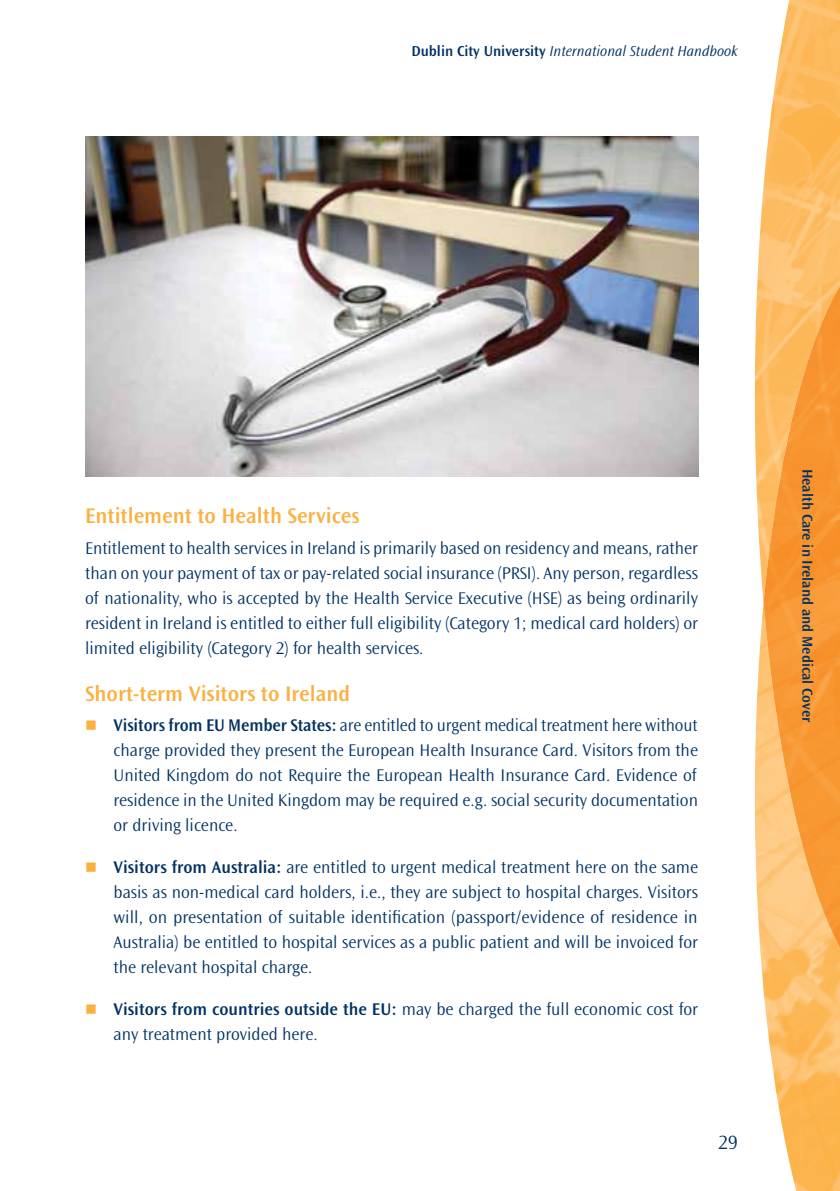
<style>
.page{position:relative;width:840px;height:1191px;background:#fff}
.page>*{position:absolute;margin:0;border:0;box-sizing:border-box;transform-origin:0 0}
.t1{font:600 22px "Ocean Sans Std";color:#fbb040}
.t2{font:300 20px "Ocean Sans Std";color:#003263}
.t3{font:300 17.6px/25px "Ocean Sans Std";color:#003263;text-align:justify}
.t4{font:italic 300 15px "Ocean Sans Std";color:#003263}
.t5{font:600 15px "Ocean Sans Std";color:#003263}
.s1{font-weight:600;font-style:normal}
.s2{color:#fbb040}
.s3{font-weight:600}
</style>
<div class="page">
<img style="left:754px;top:0;width:85px;height:1191px">
<img style="left:763px;top:286px;width:76px;height:662px">
<img style="left:85px;top:136px;width:612px;height:340px">
<p class="t4" style="left:411px;top:43px;width:328px"><span class="s1">Dublin City University</span> International Student Handbook</p>
<p class="t1" style="left:85px;top:503px;width:276px">Entitlement to Health Services</p>
<p class="t3" style="left:85px;top:536px;width:614px">Entitlement to health services in Ireland is primarily based on residency and means, rather than on your payment of tax or pay-related social insurance (PRSI). Any person, regardless of nationality, who is accepted by the Health Service Executive (HSE) as being ordinarily resident in Ireland is entitled to either full eligibility (Category 1; medical card holders) or limited eligibility (Category 2) for health services.</p>
<p class="t1" style="left:85px;top:681px;width:266px">Short-term Visitors to Ireland</p>
<p class="t3" style="left:113px;top:713px;width:585px;text-indent:-28px"><span class="s2">■</span> <span class="s3">Visitors from EU Member States:</span> are entitled to urgent medical treatment here without charge provided they present the European Health Insurance Card. Visitors from the United Kingdom do not Require the European Health Insurance Card. Evidence of residence in the United Kingdom may be required e.g. social security documentation or driving licence.</p>
<p class="t3" style="left:113px;top:855px;width:586px;text-indent:-28px"><span class="s2">■</span> <span class="s3">Visitors from Australia:</span> are entitled to urgent medical treatment here on the same basis as non-medical card holders, i.e., they are subject to hospital charges. Visitors will, on presentation of suitable identification (passport/evidence of residence in Australia) be entitled to hospital services as a public patient and will be invoiced for the relevant hospital charge.</p>
<p class="t3" style="left:113px;top:997px;width:585px;text-indent:-28px"><span class="s2">■</span> <span class="s3">Visitors from countries outside the EU:</span> may be charged the full economic cost for any treatment provided here.</p>
<p class="t2" style="left:718px;top:1131px;width:21px">29</p>
<p class="t5" style="left:815px;top:468px;width:255px;rotate:90deg">Health Care in Ireland and Medical Cover</p>
</div>
